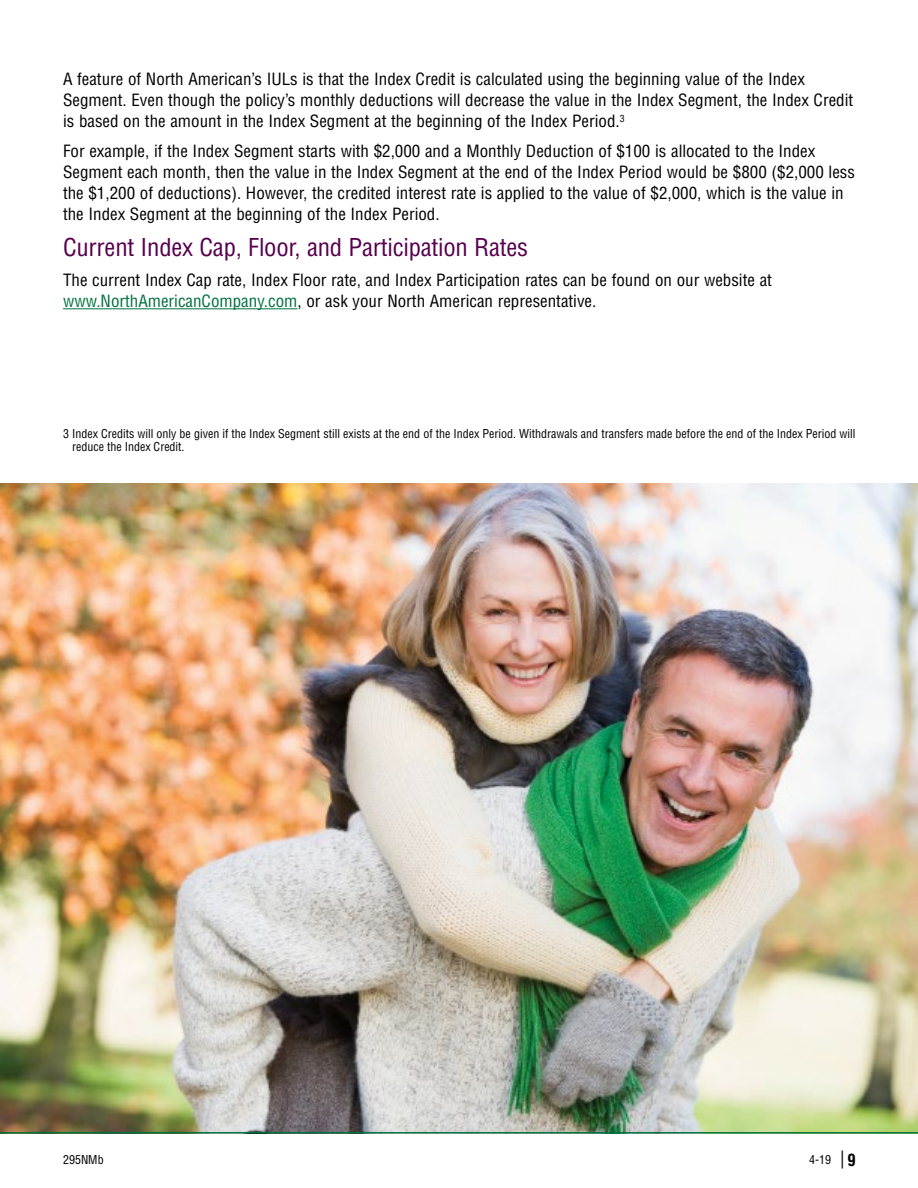
<style>
.page{position:relative;width:918px;height:1188px;background:#fff}
.page>*{position:absolute;margin:0;border:0;box-sizing:border-box;transform-origin:0 0}
.t1{font:condensed 24px "Helvetica";letter-spacing:-.01em;color:#56004e}
.t2{font:condensed 16.5px/21px "Helvetica";color:#000}
.t3{font:condensed 12px/13.5px "Helvetica";color:#000}
.s1{color:#00703c}
.s2{font-size:18px}
.s3{font-weight:700;font-size:16.5px}
</style>
<div class="page">
<img style="left:0;top:484px;width:918px;height:648px">
<hr style="left:0;top:1132px;width:918px;height:2px;background:#00703c">
<hr style="left:63px;top:308px;width:234px;height:1px;background:#00703c">
<p class="t2" style="left:63px;top:69px;width:792px">A feature of North American’s IULs is that the Index Credit is calculated using the beginning value of the Index<br>Segment. Even though the policy’s monthly deductions will decrease the value in the Index Segment, the Index Credit is based on the amount in the Index Segment at the beginning of the Index Period.<sup>3</sup></p>
<p class="t2" style="left:63px;top:141px;width:793px">For example, if the Index Segment starts with $2,000 and a Monthly Deduction of $100 is allocated to the Index Segment each month, then the value in the Index Segment at the end of the Index Period would be $800 ($2,000 less the $1,200 of deductions). However, the credited interest rate is applied to the value of $2,000, which is the value in the Index Segment at the beginning of the Index Period.</p>
<h1 class="t1" style="left:63px;top:232px;width:467px">Current Index Cap, Floor, and Participation Rates</h1>
<p class="t2" style="left:63px;top:270px;width:710px">The current Index Cap rate, Index Floor rate, and Index Participation rates can be found on our website at <span class="s1">www.NorthAmericanCompany.com</span>, or ask your North American representative.</p>
<p class="t3" style="left:72px;top:426px;width:785px;text-indent:-9px">3 Index Credits will only be given if the Index Segment still exists at the end of the Index Period. Withdrawals and transfers made before the end of the Index Period will reduce the Index Credit.</p>
<p class="t3" style="left:63px;top:1153px;width:42px">295NMb</p>
<p class="t3" style="left:809px;top:1153px;width:48px">4-19 <span class="s2">|</span> <span class="s3">9</span></p>
</div>
